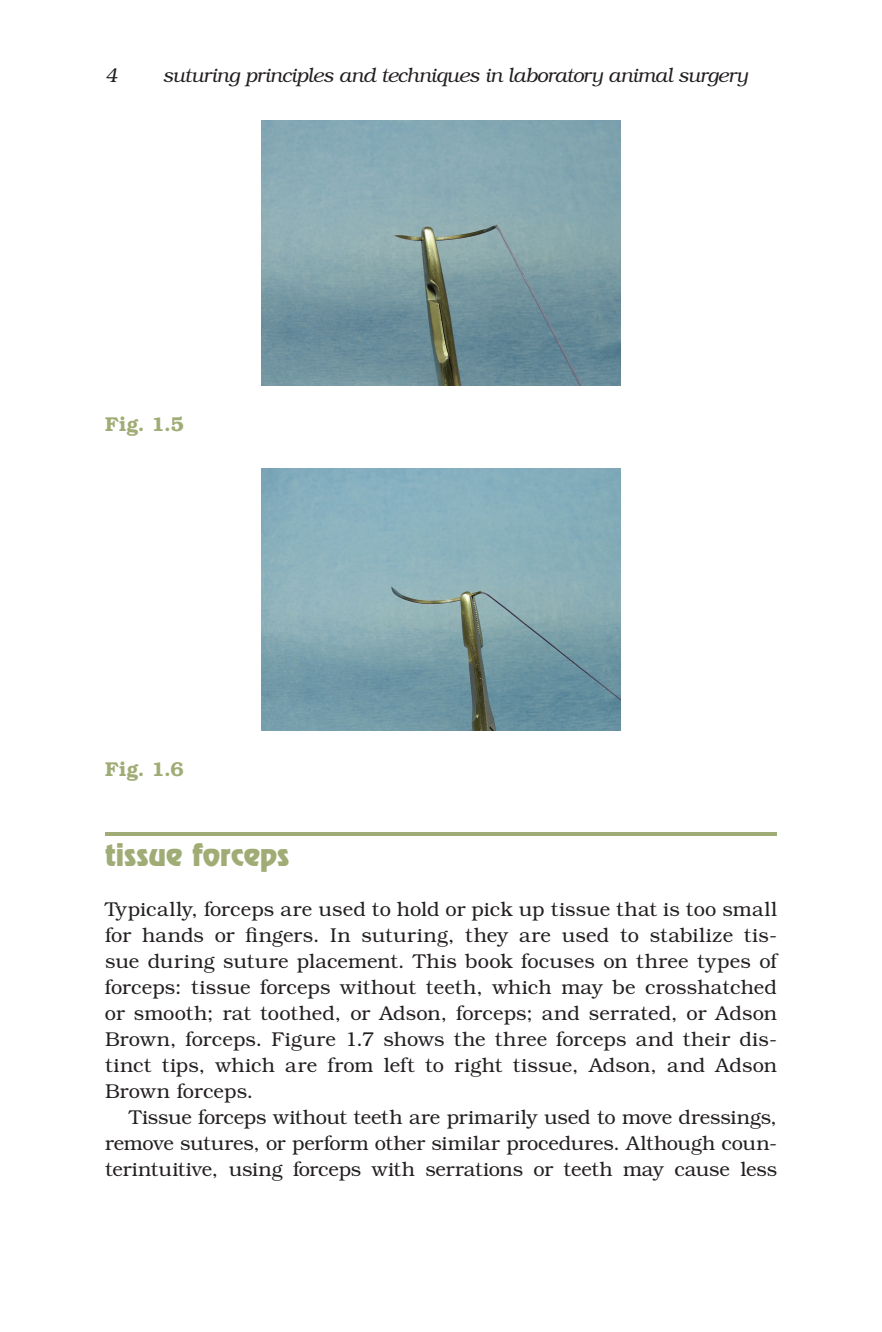
<style>
.page{position:relative;width:882px;height:1332px;background:#fff}
.page>*{position:absolute;margin:0;border:0;box-sizing:border-box;transform-origin:0 0}
.t1{font:28px "Revue Std";letter-spacing:-.005em;color:#a0ac75}
.t2{font:300 20px/26px "Bookman Std";color:#231f20;text-align:justify}
.t3{font:italic 300 20px "Bookman Std";letter-spacing:-.02em;color:#231f20}
.t4{font:600 20px "Bookman Std";letter-spacing:.02em;color:#a0ac75}
</style>
<div class="page">
<hr style="left:105px;top:832px;width:672px;height:4px;background:#a0ac75">
<img style="left:261px;top:120px;width:360px;height:265px">
<img style="left:261px;top:468px;width:360px;height:262px">
<p class="t3" style="left:105px;top:64px;width:14px">4</p>
<p class="t3" style="left:162px;top:64px;width:587px">suturing principles and techniques in laboratory animal surgery</p>
<p class="t4" style="left:105px;top:413px;width:81px">Fig. 1.5</p>
<p class="t4" style="left:105px;top:757px;width:80px">Fig. 1.6</p>
<h1 class="t1" style="left:105px;top:836px;width:186px">tissue forceps</h1>
<p class="t2" style="left:105px;top:896px;width:674px">Typically, forceps are used to hold or pick up tissue that is too small for hands or fingers. In suturing, they are used to stabilize tis&shy;sue during suture placement. This book focuses on three types of forceps: tissue forceps without teeth, which may be crosshatched or smooth; rat toothed, or Adson, forceps; and serrated, or Adson Brown, forceps. Figure 1.7 shows the three forceps and their dis&shy;tinct tips, which are from left to right tissue, Adson, and Adson Brown forceps.</p>
<p class="t2" style="left:105px;top:1104px;width:674px;text-indent:24px">Tissue forceps without teeth are primarily used to move dressings, remove sutures, or perform other similar procedures. Although coun&shy;terintuitive, using forceps with serrations or teeth may cause less</p>
</div>
